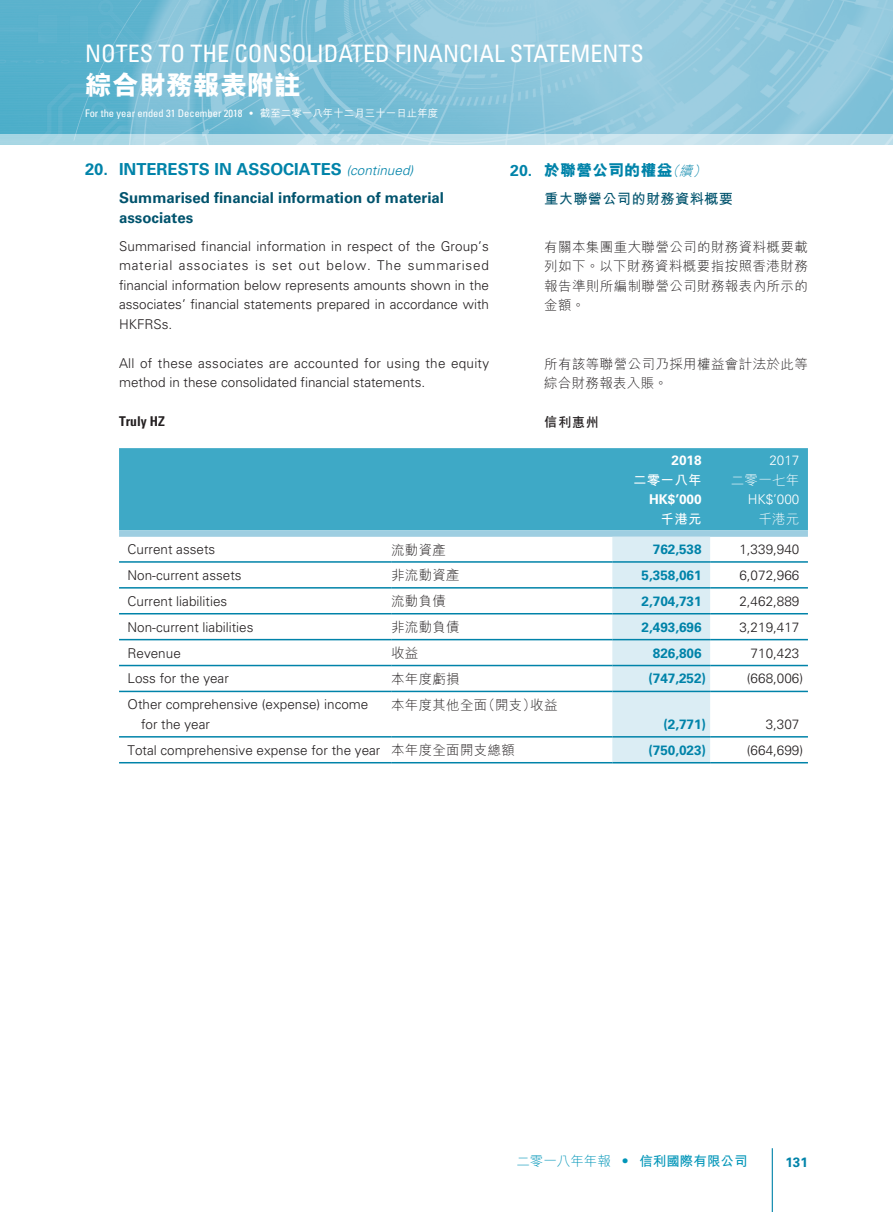
<style>
.page{position:relative;width:893px;height:1212px;background:#fff}
.page>*{position:absolute;margin:0;border:0;box-sizing:border-box;transform-origin:0 0}
.t1{font:800 27px "M Hei HK";color:#fff}
.t2{font:condensed 24px "Univers LT Std";color:#fff}
._01_H1_E{font:700 16.5px "Univers LT Std";color:#0083a9}
._001_H1_C{font:800 15.75px "M Hei HK";letter-spacing:.02em;color:#0083a9}
._02_H2_E{font:700 15px/19.5px "Univers LT Std";color:#00536d}
._002_H2_C{font:700 14.25px "M Hei HK";letter-spacing:.02em;color:#00536d}
._50_Table_txt{font:300 13.5px "Univers LT Std";color:#231f20}
._00_txt_E{font:300 13.5px/19.5px "Univers LT Std";color:#231f20;text-align:justify}
._00_txt_E-2{font:300 13.5px/19.5px "Univers LT Std";letter-spacing:.02em;color:#231f20}
._000_txt_C{font:300 13.5px/19.5px "M Hei HK";letter-spacing:.03em;color:#231f20;text-align:justify}
._50_Table_txt-2{font:700 13.5px "Univers LT Std";color:#0083a9}
._50_Table_txt-3{font:300 13.5px "M Hei HK";letter-spacing:.02em;color:#231f20}
.t3{font:700 13.5px "M Hei HK";color:#0095b8}
._50_Table_txt-4{font:700 13.5px "Univers LT Std";color:#fff}
._50_Table_txt-5{font:300 13.5px "Univers LT Std";color:#fff}
._50_Table_txt-6{font:700 13.5px "M Hei HK";letter-spacing:.02em;color:#fff}
._50_Table_txt-7{font:300 13.5px "M Hei HK";letter-spacing:.02em;color:#fff}
._03_H3_E{font:700 condensed 13.5px "Univers LT Std";color:#231f20}
._003_H3_C{font:700 13.5px "C Hei 2 HK";color:#231f20}
.t4{font:condensed 10.5px "Univers LT Std";color:#fff}
.s1{font-family:"M Hei HK";font-weight:500;font-stretch:normal}
.s2{font-weight:300;font-style:italic;font-size:13.5px}
.s3{font-family:"Univers LT Std";font-weight:700}
.s4{font-weight:300}
</style>
<div class="page">
<img style="left:0;top:0;width:893px;height:134px">
<svg style="left:0;top:134px;width:893px;height:11px;background:#bcdee9"></svg>
<hr style="left:772px;top:1148px;width:1px;height:64px;background:#0083a9">
<div style="left:119px;top:448px;width:689px;height:82px;background:#3ea9c6"></div>
<svg style="left:119px;top:530px;width:689px;height:232px"></svg>
<hr style="left:119px;top:561px;width:272px;height:2px;background:#0083a9">
<hr style="left:391px;top:561px;width:221px;height:2px;background:#0083a9">
<hr style="left:612px;top:561px;width:98px;height:2px;background:#0083a9">
<hr style="left:710px;top:561px;width:98px;height:2px;background:#0083a9">
<hr style="left:119px;top:587px;width:272px;height:1px;background:#0083a9">
<hr style="left:391px;top:587px;width:221px;height:1px;background:#0083a9">
<hr style="left:612px;top:587px;width:98px;height:1px;background:#0083a9">
<hr style="left:710px;top:587px;width:98px;height:1px;background:#0083a9">
<hr style="left:119px;top:613px;width:272px;height:1px;background:#0083a9">
<hr style="left:391px;top:613px;width:221px;height:1px;background:#0083a9">
<hr style="left:612px;top:613px;width:98px;height:1px;background:#0083a9">
<hr style="left:710px;top:613px;width:98px;height:1px;background:#0083a9">
<hr style="left:119px;top:639px;width:272px;height:1px;background:#0083a9">
<hr style="left:391px;top:639px;width:221px;height:1px;background:#0083a9">
<hr style="left:612px;top:639px;width:98px;height:1px;background:#0083a9">
<hr style="left:710px;top:639px;width:98px;height:1px;background:#0083a9">
<hr style="left:119px;top:665px;width:272px;height:1px;background:#0083a9">
<hr style="left:391px;top:665px;width:221px;height:1px;background:#0083a9">
<hr style="left:612px;top:665px;width:98px;height:1px;background:#0083a9">
<hr style="left:710px;top:665px;width:98px;height:1px;background:#0083a9">
<hr style="left:119px;top:691px;width:272px;height:1px;background:#0083a9">
<hr style="left:391px;top:691px;width:221px;height:1px;background:#0083a9">
<hr style="left:612px;top:691px;width:98px;height:1px;background:#0083a9">
<hr style="left:710px;top:691px;width:98px;height:1px;background:#0083a9">
<hr style="left:119px;top:736px;width:272px;height:1px;background:#0083a9">
<hr style="left:391px;top:736px;width:221px;height:1px;background:#0083a9">
<hr style="left:612px;top:736px;width:98px;height:1px;background:#0083a9">
<hr style="left:710px;top:736px;width:98px;height:1px;background:#0083a9">
<hr style="left:119px;top:762px;width:272px;height:1px;background:#0083a9">
<hr style="left:391px;top:762px;width:221px;height:1px;background:#0083a9">
<hr style="left:612px;top:762px;width:98px;height:1px;background:#0083a9">
<hr style="left:710px;top:762px;width:98px;height:1px;background:#0083a9">
<h2 class="t2" style="left:85px;top:38px;width:560px">NOTES TO THE CONSOLIDATED FINANCIAL STATEMENTS</h2>
<h1 class="t1" style="left:85px;top:71px;width:217px">綜合財務報表附註</h1>
<p class="t4" style="left:85px;top:106px;width:355px">For the year ended 31 December 2018 • <span class="s1">截至二零一八年十二月三十一日止年度</span></p>
<p class="_01_H1_E" style="left:85px;top:160px;width:330px">20. INTERESTS IN ASSOCIATES <span class="s2">(continued)</span></p>
<p class="_02_H2_E" style="left:119px;top:188px;width:327px">Summarised financial information of material associates</p>
<p class="_00_txt_E" style="left:119px;top:236px;width:371px">Summarised financial information in respect of the Group’s material associates is set out below. The summarised financial information below represents amounts shown in the associates’ financial statements prepared in accordance with HKFRSs.</p>
<p class="_00_txt_E-2" style="left:119px;top:353px;width:372px">All of these associates are accounted for using the equity method in these consolidated financial statements.</p>
<p class="_03_H3_E" style="left:119px;top:413px;width:47px">Truly HZ</p>
<p class="_001_H1_C" style="left:510px;top:162px;width:200px"><span class="s3">20.</span> 於聯營公司的權益<span class="s2">（續）</span></p>
<p class="_002_H2_C" style="left:544px;top:188px;width:190px">重大聯營公司的財務資料概要</p>
<p class="_000_txt_C" style="left:544px;top:237px;width:265px">有關本集團重大聯營公司的財務資料概要載列如下。以下財務資料概要指按照香港財務報告準則所編制聯營公司財務報表內所示的金額。</p>
<p class="_000_txt_C" style="left:544px;top:354px;width:265px">所有該等聯營公司乃採用權益會計法於此等綜合財務報表入賬。</p>
<p class="_003_H3_C" style="left:544px;top:415px;width:56px">信利惠州</p>
<p class="_50_Table_txt-4" style="left:672px;top:453px;width:32px">2018</p>
<p class="_50_Table_txt-5" style="left:769px;top:452px;width:32px">2017</p>
<p class="_50_Table_txt-6" style="left:633px;top:471px;width:70px">二零一八年</p>
<p class="_50_Table_txt-7" style="left:731px;top:473px;width:70px">二零一七年</p>
<p class="_50_Table_txt-4" style="left:649px;top:492px;width:54px">HK$’000</p>
<p class="_50_Table_txt-5" style="left:748px;top:491px;width:53px">HK$’000</p>
<p class="_50_Table_txt-6" style="left:661px;top:510px;width:43px">千港元</p>
<p class="_50_Table_txt-7" style="left:758px;top:512px;width:43px">千港元</p>
<p class="_50_Table_txt" style="left:128px;top:541px;width:89px">Current assets</p>
<p class="_50_Table_txt-3" style="left:391px;top:543px;width:56px">流動資產</p>
<p class="_50_Table_txt-2" style="left:653px;top:541px;width:50px">762,538</p>
<p class="_50_Table_txt" style="left:739px;top:541px;width:62px">1,339,940</p>
<p class="_50_Table_txt" style="left:128px;top:567px;width:116px">Non-current assets</p>
<p class="_50_Table_txt-3" style="left:391px;top:569px;width:70px">非流動資產</p>
<p class="_50_Table_txt-2" style="left:642px;top:567px;width:62px">5,358,061</p>
<p class="_50_Table_txt" style="left:739px;top:567px;width:62px">6,072,966</p>
<p class="_50_Table_txt" style="left:128px;top:593px;width:101px">Current liabilities</p>
<p class="_50_Table_txt-3" style="left:391px;top:594px;width:56px">流動負債</p>
<p class="_50_Table_txt-2" style="left:642px;top:593px;width:62px">2,704,731</p>
<p class="_50_Table_txt" style="left:739px;top:593px;width:62px">2,462,889</p>
<p class="_50_Table_txt" style="left:128px;top:619px;width:128px">Non-current liabilities</p>
<p class="_50_Table_txt-3" style="left:391px;top:620px;width:70px">非流動負債</p>
<p class="_50_Table_txt-2" style="left:642px;top:619px;width:62px">2,493,696</p>
<p class="_50_Table_txt" style="left:739px;top:619px;width:62px">3,219,417</p>
<p class="_50_Table_txt" style="left:128px;top:645px;width:55px">Revenue</p>
<p class="_50_Table_txt-3" style="left:391px;top:646px;width:29px">收益</p>
<p class="_50_Table_txt-2" style="left:653px;top:645px;width:50px">826,806</p>
<p class="_50_Table_txt" style="left:751px;top:645px;width:50px">710,423</p>
<p class="_50_Table_txt" style="left:128px;top:670px;width:103px">Loss for the year</p>
<p class="_50_Table_txt-3" style="left:391px;top:672px;width:70px">本年度虧損</p>
<p class="_50_Table_txt-2" style="left:648px;top:671px;width:59px">(747,252)</p>
<p class="_50_Table_txt" style="left:747px;top:670px;width:58px">(668,006)</p>
<p class="_50_Table_txt" style="left:128px;top:696px;width:242px">Other comprehensive (expense) income</p>
<p class="_50_Table_txt" style="left:141px;top:716px;width:71px">for the year</p>
<p class="_50_Table_txt-3" style="left:391px;top:698px;width:168px">本年度其他全面（開支）收益</p>
<p class="_50_Table_txt-2" style="left:663px;top:716px;width:44px">(2,771)</p>
<p class="_50_Table_txt" style="left:766px;top:716px;width:35px">3,307</p>
<p class="_50_Table_txt" style="left:128px;top:742px;width:254px">Total comprehensive expense for the year</p>
<p class="_50_Table_txt-3" style="left:391px;top:743px;width:125px">本年度全面開支總額</p>
<p class="_50_Table_txt-2" style="left:648px;top:742px;width:59px">(750,023)</p>
<p class="_50_Table_txt" style="left:747px;top:742px;width:58px">(664,699)</p>
<p class="t3" style="left:516px;top:1151px;width:233px"><span class="s4">二零一八年年報</span> • 信利國際有限公司</p>
<p class="_50_Table_txt-2" style="left:785px;top:1154px;width:24px">131</p>
</div>
